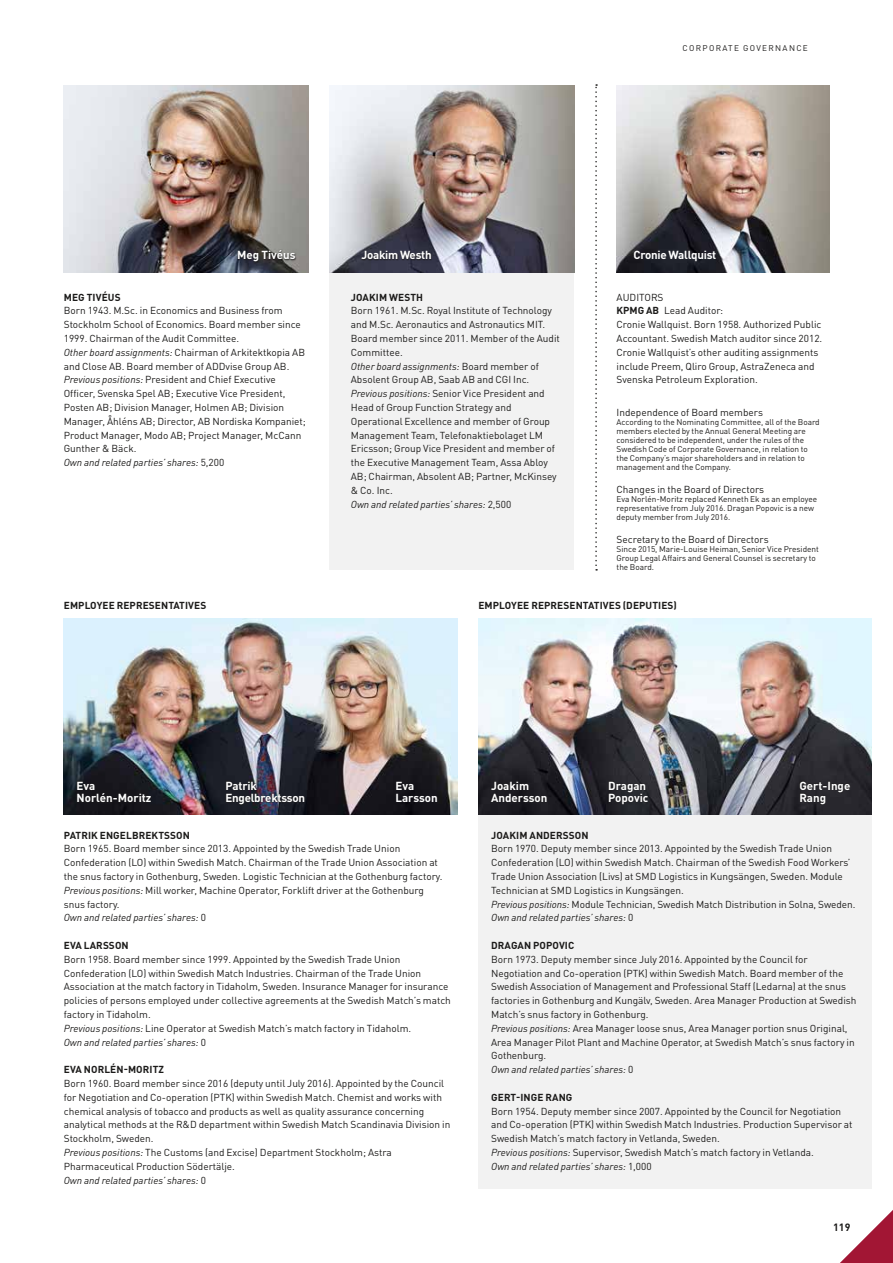
<style>
.page{position:relative;width:893px;height:1263px;background:#fff}
.page>*{position:absolute;margin:0;border:0;box-sizing:border-box;transform-origin:0 0}
.Bildnamn{font:700 11.55px/12px "DIN Pro";letter-spacing:-.005em;color:#fff}
.t1{font:700 10.5px "DIN Pro";color:#1c1b1a}
.STYR_Bröd_a{font:10.05px/13.8px "DIN Pro";color:#1c1b1a}
.STYR_Bröd_a__kapslad{font:10.05px/13.8px "DIN Pro";color:#1c1b1a}
.STYR_Bröd_a__kapslad-2{font:italic 10.05px "DIN Pro";color:#1c1b1a}
.Namn{font:700 10.05px "DIN Pro";letter-spacing:.01em;color:#1c1b1a}
.STYR_Bröd_a-2{font:8.25px/9px "DIN Pro";color:#1c1b1a}
.s1{font-style:italic}
.s2{font-style:normal}
.s3{font-weight:700}
</style>
<div class="page">
<img style="left:617px;top:85px;width:212px;height:187px">
<div style="left:478px;top:814px;width:394px;height:374px;background:#f2f2f2"></div>
<img style="left:478px;top:619px;width:394px;height:195px">
<img style="left:64px;top:619px;width:393px;height:195px">
<div style="left:330px;top:272px;width:244px;height:298px;background:#f2f2f2"></div>
<img style="left:64px;top:85px;width:244px;height:187px">
<img style="left:330px;top:85px;width:244px;height:187px">
<svg style="left:595px;top:84px;width:2px;height:487px"></svg>
<svg style="left:237px;top:249px;width:59px;height:14px"></svg>
<div style="left:608px;top:779px;width:41px;height:26px;background:#232428"></div>
<div style="left:489px;top:780px;width:59px;height:23px;background:#1c1b1a"></div>
<div style="left:799px;top:779px;width:52px;height:26px;background:linear-gradient(to right,#242327,#28272c)"></div>
<svg style="left:225px;top:779px;width:80px;height:27px;background:#282833"></svg>
<div style="left:77px;top:779px;width:75px;height:24px;background:#1c1b1a"></div>
<svg style="left:360px;top:250px;width:72px;height:11px"></svg>
<svg style="left:819px;top:1188px;width:74px;height:75px"></svg>
<p class="STYR_Bröd_a-2" style="left:683px;top:43px;width:14px">Corporate</p>
<p class="STYR_Bröd_a-2" style="left:743px;top:43px;width:27px">governance</p>
<p class="Bildnamn" style="left:237px;top:248px;width:60px">Meg Tivéus</p>
<p class="Namn" style="left:64px;top:289px;width:58px">MEG TIVÉUS</p>
<p class="STYR_Bröd_a" style="left:64px;top:303px;width:239px">Born 1943. M.Sc. in Economics and Business from<br>Stockholm School of Economics. Board member since<br>1999. Chairman of the Audit Committee.</p>
<p class="STYR_Bröd_a__kapslad" style="left:64px;top:344px;width:243px"><span class="s1">Other board assignments:</span> Chairman of Arkitektkopia AB and Close AB. Board member of ADDvise Group AB.</p>
<p class="STYR_Bröd_a__kapslad" style="left:64px;top:372px;width:244px"><span class="s1">Previous positions:</span> President and Chief Executive Officer, Svenska Spel AB; Executive Vice President, Posten AB; Division Manager, Holmen AB; Division Manager, Åhléns AB; Director, AB Nordiska Kompaniet; Product Manager, Modo AB; Project Manager, McCann Gunther &amp; Bäck.</p>
<p class="STYR_Bröd_a__kapslad-2" style="left:64px;top:455px;width:162px">Own and related parties’ shares: <span class="s2">5,200</span></p>
<p class="Bildnamn" style="left:361px;top:248px;width:72px">Joakim Westh</p>
<p class="Bildnamn" style="left:634px;top:248px;width:84px">Cronie Wallquist</p>
<p class="Namn" style="left:351px;top:289px;width:74px">JOAKIM WESTH</p>
<p class="STYR_Bröd_a" style="left:351px;top:303px;width:211px">Born 1961. M.Sc. Royal Institute of Technology and M.Sc. Aeronautics and Astronautics MIT.<br>Board member since 2011. Member of the Audit Committee.</p>
<p class="STYR_Bröd_a__kapslad" style="left:351px;top:358px;width:190px"><span class="s1">Other board assignments:</span> Board member of<br>Absolent Group AB, Saab AB and CGI Inc.</p>
<p class="STYR_Bröd_a__kapslad" style="left:351px;top:386px;width:207px"><span class="s1">Previous positions:</span> Senior Vice President and Head of Group Function Strategy and Operational Excellence and member of Group Management Team, Telefonaktiebolaget LM Ericsson; Group Vice President and member of the Executive Management Team, Assa Abloy AB; Chairman, Absolent AB; Partner, McKinsey &amp; Co. Inc.</p>
<p class="STYR_Bröd_a__kapslad-2" style="left:351px;top:496px;width:162px">Own and related parties’ shares: <span class="s2">2,500</span></p>
<p class="STYR_Bröd_a" style="left:617px;top:289px;width:48px">AUDITORS</p>
<p class="STYR_Bröd_a" style="left:617px;top:303px;width:108px"><span class="s3">KPMG AB</span> Lead Auditor:</p>
<p class="STYR_Bröd_a" style="left:617px;top:317px;width:207px">Cronie Wallquist. Born 1958. Authorized Public Accountant. Swedish Match auditor since 2012.<br>Cronie Wallquist’s other auditing assignments include Preem, Qliro Group, AstraZeneca and Svenska Petroleum Exploration.</p>
<p class="STYR_Bröd_a" style="left:617px;top:405px;width:148px">Independence of Board members</p>
<p class="STYR_Bröd_a-2" style="left:617px;top:417px;width:205px">According to the Nominating Committee, all of the Board members elected by the Annual General Meeting are considered to be independent, under the rules of the Swedish Code of Corporate Governance, in relation to the Company’s major shareholders and in relation to management and the Company.</p>
<p class="STYR_Bröd_a" style="left:617px;top:481px;width:149px">Changes in the Board of Directors</p>
<p class="STYR_Bröd_a-2" style="left:617px;top:494px;width:202px">Eva Norlén-Moritz replaced Kenneth Ek as an employee representative from July 2016. Dragan Popovic is a new deputy member from July 2016.</p>
<p class="STYR_Bröd_a" style="left:617px;top:531px;width:154px">Secretary to the Board of Directors</p>
<p class="STYR_Bröd_a-2" style="left:617px;top:543px;width:204px">Since 2015, Marie-Louise Heiman, Senior Vice President<br>Group Legal Affairs and General Counsel is secretary to the Board.</p>
<p class="Namn" style="left:64px;top:597px;width:144px">EMPLOYEE REPRESENTATIVES</p>
<p class="Namn" style="left:478px;top:597px;width:200px">EMPLOYEE REPRESENTATIVES (DEPUTIES)</p>
<p class="Bildnamn" style="left:225px;top:778px;width:81px">Patrik<br>Engelbrektsson</p>
<p class="Bildnamn" style="left:77px;top:778px;width:76px">Eva<br>Norlén-Moritz</p>
<p class="Bildnamn" style="left:395px;top:778px;width:44px">Eva<br>Larsson</p>
<p class="Bildnamn" style="left:491px;top:778px;width:58px">Joakim<br>Andersson</p>
<p class="Bildnamn" style="left:799px;top:778px;width:52px">Gert-Inge</p>
<p class="Bildnamn" style="left:608px;top:778px;width:40px">Dragan</p>
<p class="Bildnamn" style="left:608px;top:790px;width:42px">Popovic</p>
<p class="Bildnamn" style="left:799px;top:790px;width:28px">Rang</p>
<p class="Namn" style="left:64px;top:826px;width:128px">PATRIK ENGELBREKTSSON</p>
<p class="STYR_Bröd_a" style="left:64px;top:841px;width:380px">Born 1965. Board member since 2013. Appointed by the Swedish Trade Union<br>Confederation (LO) within Swedish Match. Chairman of the Trade Union Association at the snus factory in Gothenburg, Sweden. Logistic Technician at the Gothenburg factory.</p>
<p class="STYR_Bröd_a__kapslad" style="left:64px;top:882px;width:362px"><span class="s1">Previous positions:</span> Mill worker, Machine Operator, Forklift driver at the Gothenburg snus factory.</p>
<p class="STYR_Bröd_a__kapslad-2" style="left:64px;top:910px;width:144px">Own and related parties’ shares: <span class="s2">0</span></p>
<p class="Namn" style="left:64px;top:937px;width:66px">EVA LARSSON</p>
<p class="STYR_Bröd_a" style="left:64px;top:951px;width:389px">Born 1958. Board member since 1999. Appointed by the Swedish Trade Union Confederation (LO) within Swedish Match Industries. Chairman of the Trade Union Association at the match factory in Tidaholm, Sweden. Insurance Manager for insurance policies of persons employed under collective agreements at the Swedish Match’s match factory in Tidaholm.</p>
<p class="STYR_Bröd_a__kapslad" style="left:64px;top:1020px;width:349px"><span class="s1">Previous positions:</span> Line Operator at Swedish Match’s match factory in Tidaholm.</p>
<p class="STYR_Bröd_a__kapslad-2" style="left:64px;top:1034px;width:144px">Own and related parties’ shares: <span class="s2">0</span></p>
<p class="Namn" style="left:64px;top:1061px;width:102px">EVA NORLÉN-MORITZ</p>
<p class="STYR_Bröd_a" style="left:64px;top:1075px;width:388px">Born 1960. Board member since 2016 (deputy until July 2016). Appointed by the Council for Negotiation and Co-operation (PTK) within Swedish Match. Chemist and works with chemical analysis of tobacco and products as well as quality assurance concerning analytical methods at the R&amp;D department within Swedish Match Scandinavia Division in Stockholm, Sweden.</p>
<p class="STYR_Bröd_a__kapslad" style="left:64px;top:1144px;width:330px"><span class="s1">Previous positions:</span> The Customs (and Excise) Department Stockholm; Astra<br>Pharmaceutical Production Södertälje.</p>
<p class="STYR_Bröd_a__kapslad-2" style="left:64px;top:1172px;width:144px">Own and related parties’ shares: <span class="s2">0</span></p>
<p class="Namn" style="left:491px;top:826px;width:99px">JOAKIM ANDERSSON</p>
<p class="STYR_Bröd_a" style="left:491px;top:841px;width:361px">Born 1970. Deputy member since 2013. Appointed by the Swedish Trade Union Confederation (LO) within Swedish Match. Chairman of the Swedish Food Workers’ Trade Union Association (Livs) at SMD Logistics in Kungsängen, Sweden. Module Technician at SMD Logistics in Kungsängen.</p>
<p class="STYR_Bröd_a__kapslad" style="left:491px;top:896px;width:366px"><span class="s1">Previous positions:</span> Module Technician, Swedish Match Distribution in Solna, Sweden.</p>
<p class="STYR_Bröd_a__kapslad-2" style="left:491px;top:910px;width:144px">Own and related parties’ shares: <span class="s2">0</span></p>
<p class="Namn" style="left:491px;top:937px;width:85px">DRAGAN POPOVIC</p>
<p class="STYR_Bröd_a" style="left:491px;top:951px;width:367px">Born 1973. Deputy member since July 2016. Appointed by the Council for Negotiation and Co-operation (PTK) within Swedish Match. Board member of the Swedish Association of Management and Professional Staff (Ledarna) at the snus factories in Gothenburg and Kungälv, Sweden. Area Manager Production at Swedish Match’s snus factory in Gothenburg.</p>
<p class="STYR_Bröd_a__kapslad" style="left:491px;top:1020px;width:365px"><span class="s1">Previous positions:</span> Area Manager loose snus, Area Manager portion snus Original,<br>Area Manager Pilot Plant and Machine Operator, at Swedish Match’s snus factory in<br>Gothenburg.</p>
<p class="STYR_Bröd_a__kapslad-2" style="left:491px;top:1062px;width:144px">Own and related parties’ shares: <span class="s2">0</span></p>
<p class="Namn" style="left:491px;top:1089px;width:83px">GERT-INGE RANG</p>
<p class="STYR_Bröd_a" style="left:491px;top:1103px;width:363px">Born 1954. Deputy member since 2007. Appointed by the Council for Negotiation and Co-operation (PTK) within Swedish Match Industries. Production Supervisor at<br>Swedish Match’s match factory in Vetlanda, Sweden.</p>
<p class="STYR_Bröd_a__kapslad" style="left:491px;top:1144px;width:324px"><span class="s1">Previous positions:</span> Supervisor, Swedish Match’s match factory in Vetlanda.</p>
<p class="STYR_Bröd_a__kapslad-2" style="left:491px;top:1158px;width:162px">Own and related parties’ shares: <span class="s2">1,000</span></p>
<p class="t1" style="left:833px;top:1218px;width:19px">119</p>
</div>
